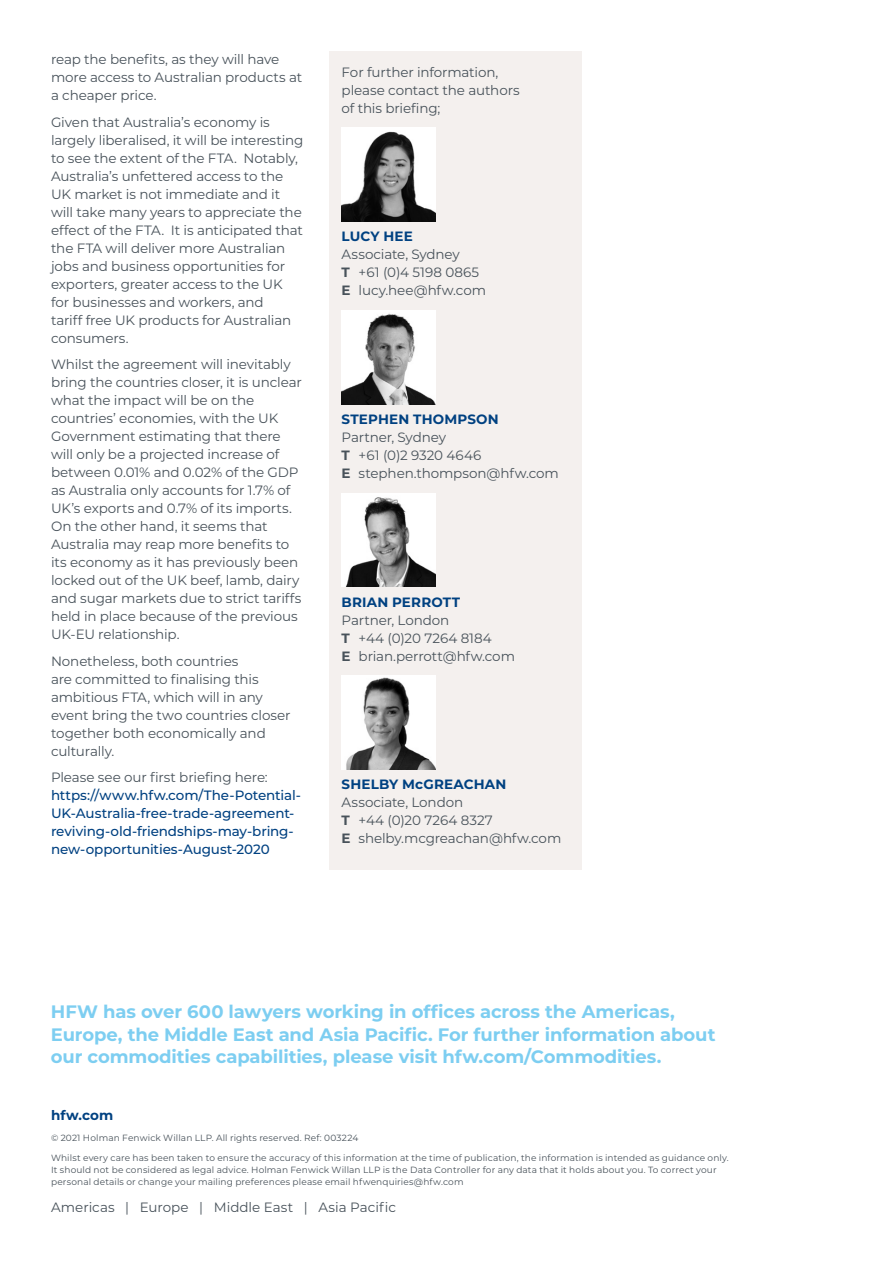
<style>
.page{position:relative;width:893px;height:1263px;background:#fff}
.page>*{position:absolute;margin:0;border:0;box-sizing:border-box;transform-origin:0 0}
.t1{font:700 18px/22.5px "Montserrat";letter-spacing:-.005em;color:#7dcef1}
.t2{font:13.5px/18px "Montserrat";letter-spacing:-.01em;color:#48525a}
.t3{font:500 13.5px/18px "Montserrat";letter-spacing:-.01em;color:#004181}
.t4{font:700 13.5px "Montserrat";letter-spacing:.015em;color:#004181}
.t5{font:9px/12px "Montserrat";letter-spacing:.015em;color:#48525a}
.s1{font-weight:700}
</style>
<div class="page">
<div style="left:329px;top:51px;width:252px;height:819px;background:#f4f0ee"></div>
<img style="left:342px;top:128px;width:93px;height:93px">
<img style="left:342px;top:310px;width:93px;height:94px">
<img style="left:342px;top:493px;width:93px;height:94px">
<img style="left:342px;top:676px;width:93px;height:93px">
<p class="t2" style="left:51px;top:50px;width:253px">reap the benefits, as they will have more access to Australian products at a cheaper price.</p>
<p class="t2" style="left:51px;top:112px;width:254px">Given that Australia’s economy is largely liberalised, it will be interesting to see the extent of the FTA. Notably, Australia’s unfettered access to the UK market is not immediate and it will take many years to appreciate the effect of the FTA. It is anticipated that the FTA will deliver more Australian jobs and business opportunities for exporters, greater access to the UK for businesses and workers, and<br>tariff free UK products for Australian consumers.</p>
<p class="t2" style="left:51px;top:355px;width:252px">Whilst the agreement will inevitably bring the countries closer, it is unclear what the impact will be on the countries’ economies, with the UK Government estimating that there will only be a projected increase of between 0.01% and 0.02% of the GDP as Australia only accounts for 1.7% of UK’s exports and 0.7% of its imports.<br>On the other hand, it seems that Australia may reap more benefits to its economy as it has previously been locked out of the UK beef, lamb, dairy and sugar markets due to strict tariffs held in place because of the previous UK-EU relationship.</p>
<p class="t2" style="left:51px;top:651px;width:241px">Nonetheless, both countries<br>are committed to finalising this ambitious FTA, which will in any event bring the two countries closer together both economically and culturally.</p>
<p class="t2" style="left:51px;top:768px;width:218px">Please see our first briefing here:</p>
<p class="t3" style="left:51px;top:786px;width:251px">https://www.hfw.com/The-Potential-UK-Australia-free-trade-agreement&shy;reviving-old-friendships-may-bring&shy;new-opportunities-August-2020</p>
<p class="t2" style="left:342px;top:63px;width:180px">For further information, please contact the authors of this briefing;</p>
<p class="t4" style="left:342px;top:227px;width:73px">LUCY HEE</p>
<p class="t2" style="left:342px;top:245px;width:146px">Associate, Sydney<br><span class="s1">T</span> +61 (0)4 5198 0865<br><span class="s1">E</span> lucy.hee@hfw.com</p>
<p class="t4" style="left:342px;top:409px;width:159px">STEPHEN THOMPSON</p>
<p class="t2" style="left:342px;top:428px;width:219px">Partner, Sydney<br><span class="s1">T</span> +61 (0)2 9320 4646<br><span class="s1">E</span> stephen.thompson@hfw.com</p>
<p class="t4" style="left:342px;top:592px;width:120px">BRIAN PERROTT</p>
<p class="t2" style="left:342px;top:610px;width:175px">Partner, London<br><span class="s1">T</span> +44 (0)20 7264 8184<br><span class="s1">E</span> brian.perrott@hfw.com</p>
<p class="t4" style="left:342px;top:775px;width:166px">SHELBY McGREACHAN</p>
<p class="t2" style="left:342px;top:793px;width:221px">Associate, London<br><span class="s1">T</span> +44 (0)20 7264 8327<br><span class="s1">E</span> shelby.mcgreachan@hfw.com</p>
<h1 class="t1" style="left:51px;top:1000px;width:666px">HFW has over 600 lawyers working in offices across the Americas,<br>Europe, the Middle East and Asia Pacific. For further information about our commodities capabilities, please visit hfw.com/Commodities.</h1>
<p class="t4" style="left:51px;top:1106px;width:64px">hfw.com</p>
<p class="t5" style="left:51px;top:1131px;width:309px">© 2021 Holman Fenwick Willan LLP. All rights reserved. Ref: 003224</p>
<p class="t5" style="left:51px;top:1152px;width:679px">Whilst every care has been taken to ensure the accuracy of this information at the time of publication, the information is intended as guidance only.<br>It should not be considered as legal advice. Holman Fenwick Willan LLP is the Data Controller for any data that it holds about you. To correct your personal details or change your mailing preferences please email hfwenquiries@hfw.com</p>
<p class="t2" style="left:51px;top:1198px;width:347px">Americas | Europe | Middle East | Asia Pacific</p>
</div>
